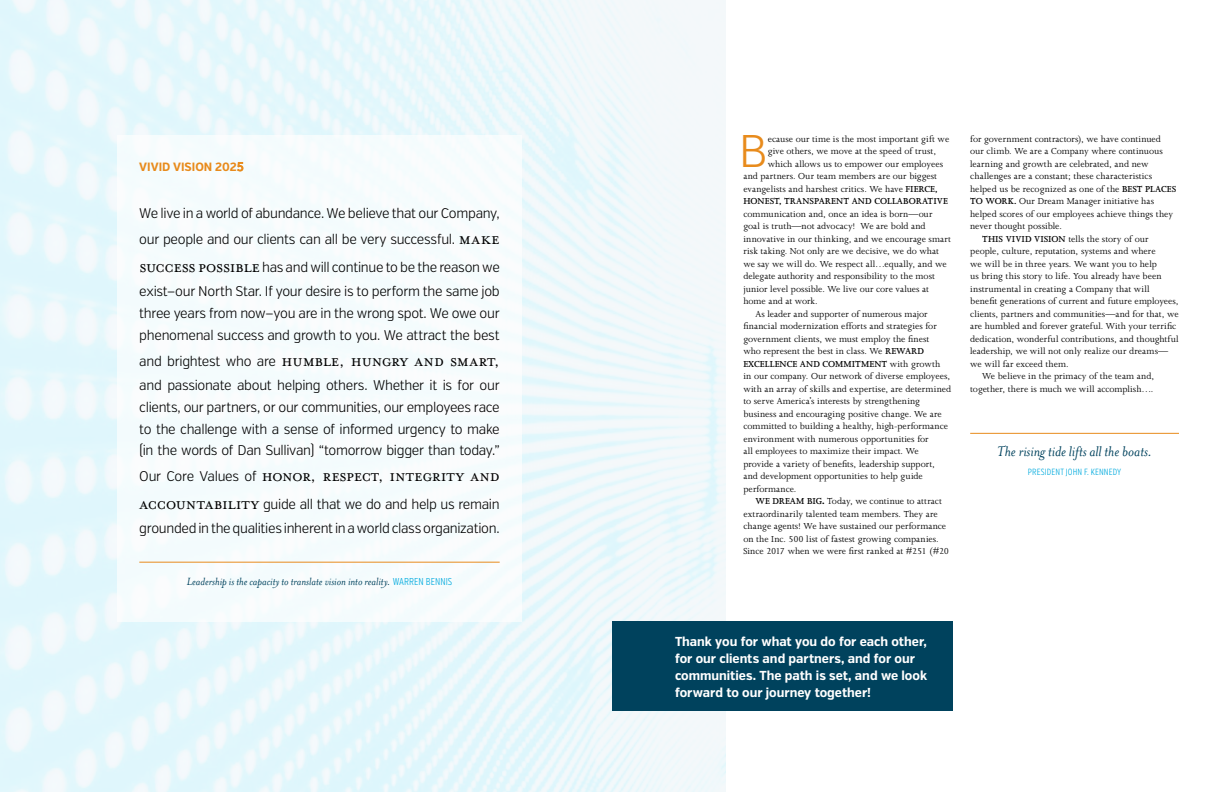
<style>
.page{position:relative;width:1224px;height:792px;background:#fff}
.page>*{position:absolute;margin:0;border:0;box-sizing:border-box;transform-origin:0 0}
.t1{font:300 45.7px "Verb Cond";color:#e88b1c}
.t2{font:18px "Mrs Eaves Small Caps";letter-spacing:-.015em;color:#000}
.t3{font:italic 16px "Mrs Eaves";color:#00425d}
.t4{font:300 14px/21.8px "Verb Cond";letter-spacing:-.025em;color:#000}
.t5{font:700 13px/17px "Verb Cond";color:#fff}
.t6{font:italic 12px "Mrs Eaves";color:#00425d}
.t7{font:700 12px "Verb Cond";color:#e88b1c}
.t8{font:10px "Joanna MT Std";color:#000}
.t9{font:600 10px "Joanna MT Std";letter-spacing:.01em;color:#000}
.t10{font:300 9px "Verb Comp";letter-spacing:.01em;color:#00aade}
.s1{font-weight:400}
.s2{font-family:"Mrs Eaves Small Caps";font-weight:400;font-size:18px}
.s3{font-family:"Verb Cond";font-weight:300;font-size:14px}
.s4{font-family:"Verb Comp";font-weight:300;font-style:normal;font-size:10px;color:#00aade}
.s5{font-weight:600}
.s6{font-weight:700}
</style>
<div class="page">
<hr style="left:970px;top:433px;width:209px;height:1px;background:#e88b1c">
<div style="left:117px;top:135px;width:405px;height:486px;background:#f6fcfd"></div>
<div style="left:612px;top:621px;width:340px;height:90px;background:#00425d"></div>
<hr style="left:139px;top:562px;width:361px;height:1px;background:#e88b1c">
<p class="t7" style="left:139px;top:159px;width:106px">VIVID VISION 202<span class="s1">5</span></p>
<p class="t4" style="left:139px;top:201px;width:362px;line-height:25.6px">We live in a world of abundance. We believe that our Company, our people and our clients can all be very successful. <span class="s2">make</span></p>
<p class="t4" style="left:139px;top:255px;width:362px;line-height:24.2px"><span class="s2">success possible</span> has and will continue to be the reason we exist—our North Star. If your desire is to perform the same job</p>
<p class="t4" style="left:139px;top:303px;width:362px">three years from now—you are in the wrong spot. We owe our phenomenal success and growth to you. We attract the best</p>
<p class="t2" style="left:139px;top:351px;width:362px"><span class="s3">and brightest who are</span> humble, hungry and smart,</p>
<p class="t4" style="left:139px;top:374px;width:362px;text-align:justify">and passionate about helping others. Whether it is for our clients, our partners, or our communities, our employees race to the challenge with a sense of informed urgency to make (in the words of Dan Sullivan) “tomorrow bigger than today.”</p>
<p class="t2" style="left:139px;top:466px;width:362px"><span class="s3">Our Core Values of</span> honor, respect, integrity and</p>
<p class="t4" style="left:139px;top:492px;width:362px;line-height:24.2px"><span class="s2">accountability</span> guide all that we do and help us remain grounded in the qualities inherent in a world class organization.</p>
<p class="t6" style="left:187px;top:575px;width:267px">Leadership is the capacity to translate vision into reality. <span class="s4">WARREN BENNIS</span></p>
<p class="t1" style="left:739px;top:124px;width:30px">B</p>
<p class="t8" style="left:768px;top:133px;width:183px">ecause our time is the most important gift we</p>
<p class="t8" style="left:768px;top:146px;width:170px">give others, we move at the speed of trust,</p>
<p class="t8" style="left:768px;top:158px;width:177px">which allows us to empower our employees</p>
<p class="t8" style="left:743px;top:171px;width:195px">and partners. Our team members are our biggest</p>
<p class="t8" style="left:743px;top:183px;width:196px">evangelists and harshest critics. We have <span class="s5">FIERCE,</span></p>
<p class="t9" style="left:743px;top:196px;width:206px">HONEST, TRANSPARENT AND COLLABORATIVE</p>
<p class="t8" style="left:743px;top:208px;width:191px">communication and, once an idea is born—our</p>
<p class="t8" style="left:743px;top:221px;width:184px">goal is truth—not advocacy! We are bold and</p>
<p class="t8" style="left:743px;top:233px;width:209px">innovative in our thinking, and we encourage smart</p>
<p class="t8" style="left:743px;top:246px;width:197px">risk taking. Not only are we decisive, we do what</p>
<p class="t8" style="left:743px;top:258px;width:205px">we say we will do. We respect all…equally, and we</p>
<p class="t8" style="left:743px;top:271px;width:193px">delegate authority and responsibility to the most</p>
<p class="t8" style="left:743px;top:283px;width:187px">junior level possible. We live our core values at</p>
<p class="t8" style="left:743px;top:296px;width:76px">home and at work.</p>
<p class="t8" style="left:755px;top:308px;width:174px">As leader and supporter of numerous major</p>
<p class="t8" style="left:743px;top:321px;width:195px">financial modernization efforts and strategies for</p>
<p class="t8" style="left:743px;top:333px;width:187px">government clients, we must employ the finest</p>
<p class="t8" style="left:743px;top:346px;width:182px">who represent the best in class. We <span class="s5">REWARD</span></p>
<p class="t9" style="left:743px;top:358px;width:198px">EXCELLENCE AND COMMITMENT <span class="s1">with growth</span></p>
<p class="t8" style="left:743px;top:371px;width:208px">in our company. Our network of diverse employees,</p>
<p class="t8" style="left:743px;top:383px;width:209px">with an array of skills and expertise, are determined</p>
<p class="t8" style="left:743px;top:396px;width:178px">to serve America’s interests by strengthening</p>
<p class="t8" style="left:743px;top:408px;width:200px">business and encouraging positive change. We are</p>
<p class="t8" style="left:743px;top:421px;width:206px">committed to building a healthy, high-performance</p>
<p class="t8" style="left:743px;top:433px;width:187px">environment with numerous opportunities for</p>
<p class="t8" style="left:743px;top:446px;width:177px">all employees to maximize their impact. We</p>
<p class="t8" style="left:743px;top:458px;width:193px">provide a variety of benefits, leadership support,</p>
<p class="t8" style="left:743px;top:471px;width:181px">and development opportunities to help guide</p>
<p class="t8" style="left:743px;top:483px;width:54px">performance.</p>
<p class="t8" style="left:755px;top:496px;width:188px"><span class="s5">WE DREAM BIG</span><span class="s6">.</span> Today, we continue to attract</p>
<p class="t8" style="left:743px;top:508px;width:196px">extraordinarily talented team members. They are</p>
<p class="t8" style="left:743px;top:521px;width:204px">change agents! We have sustained our performance</p>
<p class="t8" style="left:743px;top:533px;width:197px">on the Inc. 500 list of fastest growing companies.</p>
<p class="t8" style="left:743px;top:546px;width:207px">Since 2017 when we were first ranked at #251 (#20</p>
<p class="t8" style="left:970px;top:133px;width:192px">for government contractors), we have continued</p>
<p class="t8" style="left:970px;top:146px;width:194px">our climb. We are a Company where continuous</p>
<p class="t8" style="left:970px;top:158px;width:180px">learning and growth are celebrated, and new</p>
<p class="t8" style="left:970px;top:171px;width:183px">challenges are a constant; these characteristics</p>
<p class="t8" style="left:970px;top:183px;width:208px">helped us be recognized as one of the <span class="s5">BEST PLACES</span></p>
<p class="t8" style="left:970px;top:196px;width:186px"><span class="s5">TO WORK.</span> Our Dream Manager initiative has</p>
<p class="t8" style="left:970px;top:208px;width:204px">helped scores of our employees achieve things they</p>
<p class="t8" style="left:970px;top:221px;width:93px">never thought possible.</p>
<p class="t8" style="left:982px;top:233px;width:168px"><span class="s5">THIS VIVID VISION</span> tells the story of our</p>
<p class="t8" style="left:970px;top:246px;width:187px">people, culture, reputation, systems and where</p>
<p class="t8" style="left:970px;top:258px;width:188px">we will be in three years. We want you to help</p>
<p class="t8" style="left:970px;top:271px;width:193px">us bring this story to life. You already have been</p>
<p class="t8" style="left:970px;top:283px;width:181px">instrumental in creating a Company that will</p>
<p class="t8" style="left:970px;top:296px;width:210px">benefit generations of current and future employees,</p>
<p class="t8" style="left:970px;top:308px;width:210px">clients, partners and communities—and for that, we</p>
<p class="t8" style="left:970px;top:321px;width:208px">are humbled and forever grateful. With your terrific</p>
<p class="t8" style="left:970px;top:333px;width:210px">dedication, wonderful contributions, and thoughtful</p>
<p class="t8" style="left:970px;top:346px;width:199px">leadership, we will not only realize our dreams—</p>
<p class="t8" style="left:970px;top:358px;width:100px">we will far exceed them.</p>
<p class="t8" style="left:982px;top:371px;width:173px">We believe in the primacy of the team and,</p>
<p class="t8" style="left:970px;top:383px;width:185px">together, there is much we will accomplish….</p>
<p class="t3" style="left:997px;top:443px;width:156px">The rising tide lifts all the boats.</p>
<p class="t10" style="left:1028px;top:467px;width:95px">PRESIDENT JOHN F. KENNEDY</p>
<p class="t5" style="left:675px;top:633px;width:254px">Thank you for what you do for each other, for our clients and partners, and for our communities. The path is set, and we look forward to our journey together!</p>
</div>
